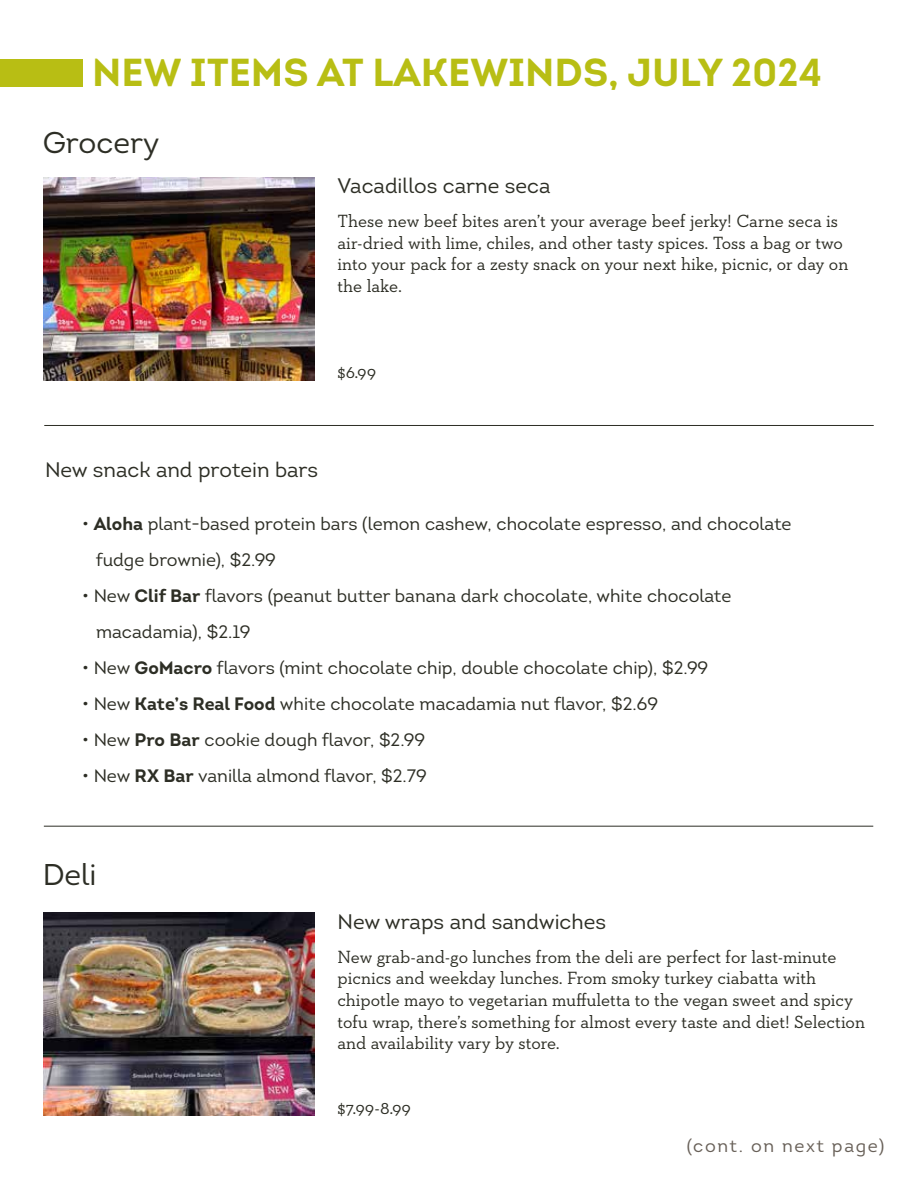
<style>
.page{position:relative;width:918px;height:1188px;background:#fff}
.page>*{position:absolute;margin:0;border:0;box-sizing:border-box;transform-origin:0 0}
.t1{font:39px "Intro Bold Caps";color:#b8be14}
.t2{font:30px "Intro";color:#2d2e25}
.t3{font:21px "Intro";color:#2d2e25}
.t4{font:18px/21.6px "Neutraface Slab Text";letter-spacing:-.005em;color:#2d2e25}
.t5{font:18px/36px "Intro";color:#2d2e25}
.t6{font:18px "Intro";letter-spacing:.09em;color:#686058}
.s1{font-weight:700}
</style>
<div class="page">
<img style="left:44px;top:913px;width:271px;height:203px">
<img style="left:44px;top:178px;width:271px;height:203px">
<hr style="left:44px;top:425px;width:830px;height:1px;background:#2d2e25">
<hr style="left:44px;top:826px;width:829px;height:1px;background:#2d2e25">
<div style="left:0;top:59px;width:82px;height:27px;background:#b8be14"></div>
<h1 class="t1" style="left:92px;top:48px;width:732px">NEW ITEMS AT LAKEWINDS, July 2024</h1>
<h2 class="t2" style="left:43px;top:125px;width:118px">Grocery</h2>
<p class="t3" style="left:338px;top:173px;width:214px">Vacadillos carne seca</p>
<p class="t4" style="left:338px;top:210px;width:512px">These new beef bites aren’t your average beef jerky! Carne seca is air-dried with lime, chiles, and other tasty spices. Toss a bag or two into your pack for a zesty snack on your next hike, picnic, or day on the lake.</p>
<p class="t4" style="left:338px;top:361px;width:40px">$6.99</p>
<p class="t3" style="left:45px;top:457px;width:275px">New snack and protein bars</p>
<p class="t5" style="left:96px;top:506px;width:697px;text-indent:-14px">• <span class="s1">Aloha</span> plant-based protein bars (lemon cashew, chocolate espresso, and chocolate fudge brownie), $2.99</p>
<p class="t5" style="left:96px;top:578px;width:637px;text-indent:-14px">• New <span class="s1">Clif Bar</span> flavors (peanut butter banana dark chocolate, white chocolate macadamia), $2.19</p>
<p class="t5" style="left:82px;top:650px;width:628px">• New <span class="s1">GoMacro</span> flavors (mint chocolate chip, double chocolate chip), $2.99</p>
<p class="t5" style="left:82px;top:686px;width:577px">• New <span class="s1">Kate’s Real Food</span> white chocolate macadamia nut flavor, $2.69</p>
<p class="t5" style="left:82px;top:722px;width:344px">• New <span class="s1">Pro Bar</span> cookie dough flavor, $2.99</p>
<p class="t5" style="left:82px;top:758px;width:346px">• New <span class="s1">RX Bar</span> vanilla almond flavor, $2.79</p>
<h2 class="t2" style="left:43px;top:856px;width:55px">Deli</h2>
<p class="t3" style="left:338px;top:909px;width:270px">New wraps and sandwiches</p>
<p class="t4" style="left:338px;top:946px;width:529px">New grab-and-go lunches from the deli are perfect for last-minute picnics and weekday lunches. From smoky turkey ciabatta with chipotle mayo to vegetarian muffuletta to the vegan sweet and spicy tofu wrap, there’s something for almost every taste and diet! Selection and availability vary by store.</p>
<p class="t4" style="left:338px;top:1097px;width:75px">$7.99-8.99</p>
<p class="t6" style="left:687px;top:1135px;width:199px">(cont. on next page)</p>
</div>
